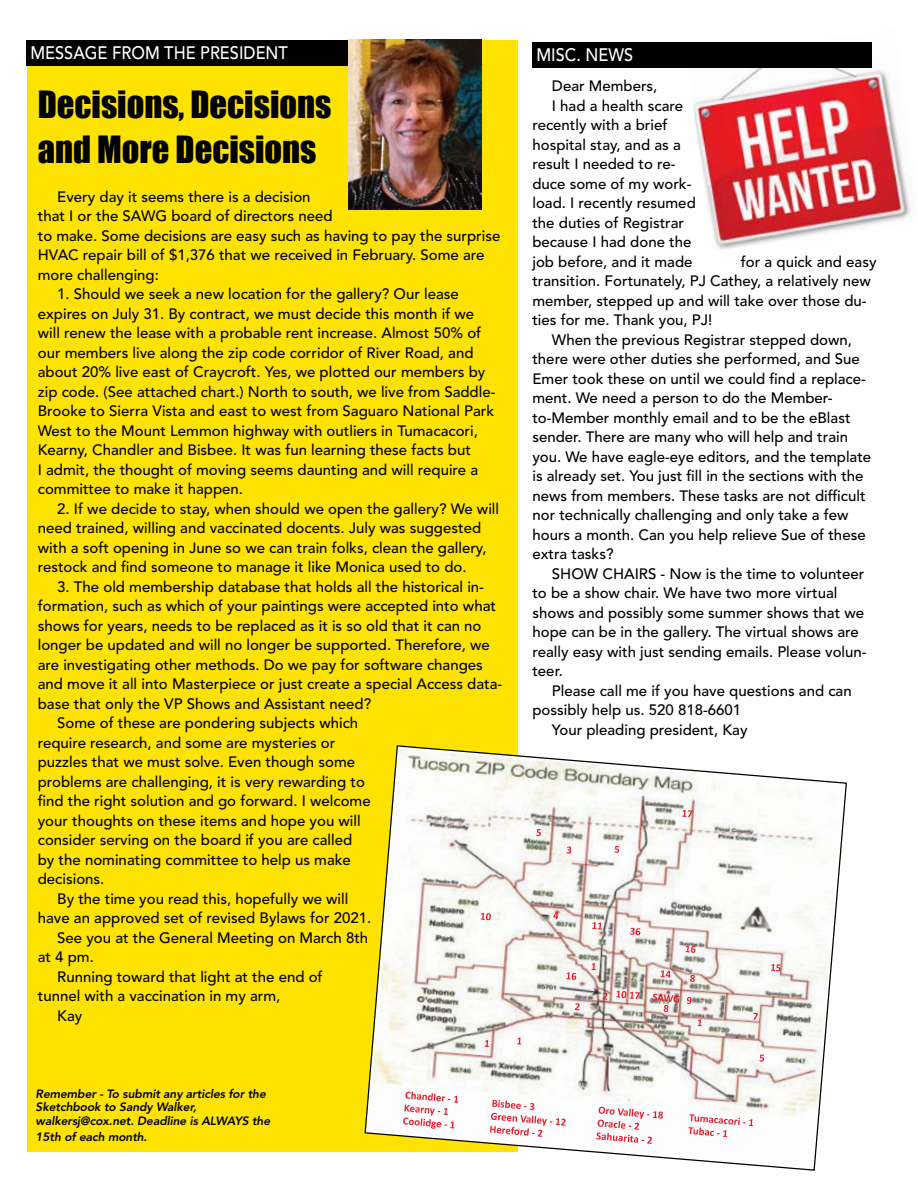
<style>
.page{position:relative;width:918px;height:1188px;background:#fff}
.page>*{position:absolute;margin:0;border:0;box-sizing:border-box;transform-origin:0 0}
.t1{font:34.5px/45px "Impact";color:#000}
.t2{font:500 18px "Avenir LT Std";color:#fff;scale:.91 1}
.t3{font:500 15px/19.5px "Avenir LT Std";color:#000}
.t4{font:italic 800 12px/13.5px "Avenir LT Std";letter-spacing:-.01em;color:#000}
</style>
<div class="page">
<div style="left:27px;top:40px;width:490px;height:1112px;background:#ffe300"></div>
<div style="left:26px;top:40px;width:429px;height:26px;background:#000"></div>
<img style="left:349px;top:40px;width:132px;height:169px">
<svg style="left:364px;top:745px;width:483px;height:426px"></svg>
<img style="left:686px;top:67px;width:228px;height:183px">
<div style="left:532px;top:42px;width:340px;height:25px;background:#000"></div>
<p class="t2" style="left:30px;top:42px;width:285px">MESSAGE FROM THE PRESIDENT</p>
<h1 class="t1" style="left:38px;top:81px;width:295px">Decisions, Decisions and More Decisions</h1>
<p class="t3" style="left:38px;top:187px;width:464px;text-indent:20px">Every day it seems there is a decision<br>that I or the SAWG board of directors need<br>to make. Some decisions are easy such as having to pay the surprise HVAC repair bill of $1,376 that we received in February. Some are more challenging:</p>
<p class="t3" style="left:38px;top:285px;width:459px;text-indent:20px">1. Should we seek a new location for the gallery? Our lease expires on July 31. By contract, we must decide this month if we will renew the lease with a probable rent increase. Almost 50% of our members live along the zip code corridor of River Road, and about 20% live east of Craycroft. Yes, we plotted our members by zip code. (See attached chart.) North to south, we live from Saddle-Brooke to Sierra Vista and east to west from Saguaro National Park West to the Mount Lemmon highway with outliers in Tumacacori, Kearny, Chandler and Bisbee. It was fun learning these facts but<br>I admit, the thought of moving seems daunting and will require a committee to make it happen.</p>
<p class="t3" style="left:38px;top:499px;width:463px;text-indent:20px">2. If we decide to stay, when should we open the gallery? We will need trained, willing and vaccinated docents. July was suggested with a soft opening in June so we can train folks, clean the gallery, restock and find someone to manage it like Monica used to do.</p>
<p class="t3" style="left:57px;top:577px;width:428px">3. The old membership database that holds all the historical in-</p>
<p class="t3" style="left:38px;top:597px;width:460px">formation, such as which of your paintings were accepted into what</p>
<p class="t3" style="left:38px;top:616px;width:445px">shows for years, needs to be replaced as it is so old that it can no</p>
<p class="t3" style="left:38px;top:636px;width:454px">longer be updated and will no longer be supported. Therefore, we</p>
<p class="t3" style="left:38px;top:655px;width:447px">are investigating other methods. Do we pay for software changes</p>
<p class="t3" style="left:38px;top:675px;width:466px">and move it all into Masterpiece or just create a special Access data-</p>
<p class="t3" style="left:38px;top:694px;width:335px">base that only the VP Shows and Assistant need?</p>
<p class="t3" style="left:57px;top:714px;width:302px">Some of these are pondering subjects which</p>
<p class="t3" style="left:38px;top:733px;width:299px">require research, and some are mysteries or</p>
<p class="t3" style="left:38px;top:753px;width:319px">puzzles that we must solve. Even though some</p>
<p class="t3" style="left:38px;top:772px;width:329px">problems are challenging, it is very rewarding to</p>
<p class="t3" style="left:38px;top:792px;width:334px">find the right solution and go forward. I welcome</p>
<p class="t3" style="left:38px;top:811px;width:324px">your thoughts on these items and hope you will</p>
<p class="t3" style="left:38px;top:831px;width:316px">consider serving on the board if you are called</p>
<p class="t3" style="left:38px;top:850px;width:315px">by the nominating committee to help us make</p>
<p class="t3" style="left:38px;top:870px;width:68px">decisions.</p>
<p class="t3" style="left:57px;top:889px;width:293px">By the time you read this, hopefully we will</p>
<p class="t3" style="left:38px;top:909px;width:335px">have an approved set of revised Bylaws for 2021.</p>
<p class="t3" style="left:57px;top:928px;width:312px">See you at the General Meeting on March 8th</p>
<p class="t3" style="left:38px;top:948px;width:58px">at 4 pm.</p>
<p class="t3" style="left:57px;top:967px;width:267px">Running toward that light at the end of</p>
<p class="t3" style="left:38px;top:987px;width:244px">tunnel with a vaccination in my arm,</p>
<p class="t3" style="left:57px;top:1006px;width:27px">Kay</p>
<p class="t4" style="left:36px;top:1087px;width:236px">Remember - To submit any articles for the<br>Sketchbook to Sandy Walker, walkersj@cox.net. Deadline is ALWAYS the</p>
<p class="t4" style="left:36px;top:1130px;width:113px">15th of each month.</p>
<p class="t2" style="left:536px;top:44px;width:108px">MISC. NEWS</p>
<p class="t3" style="left:552px;top:77px;width:107px">Dear Members,</p>
<p class="t3" style="left:552px;top:96px;width:133px">I had a health scare</p>
<p class="t3" style="left:532px;top:116px;width:136px">recently with a brief</p>
<p class="t3" style="left:532px;top:135px;width:150px">hospital stay, and as a</p>
<p class="t3" style="left:532px;top:155px;width:145px">result I needed to re-</p>
<p class="t3" style="left:532px;top:174px;width:160px">duce some of my work-</p>
<p class="t3" style="left:532px;top:194px;width:165px">load. I recently resumed</p>
<p class="t3" style="left:532px;top:213px;width:153px">the duties of Registrar</p>
<p class="t3" style="left:532px;top:233px;width:160px">because I had done the</p>
<p class="t3" style="left:532px;top:252px;width:162px">job before, and it made</p>
<p class="t3" style="left:741px;top:252px;width:137px">for a quick and easy</p>
<p class="t3" style="left:532px;top:272px;width:340px">transition. Fortunately, PJ Cathey, a relatively new</p>
<p class="t3" style="left:532px;top:291px;width:336px">member, stepped up and will take over those du-</p>
<p class="t3" style="left:532px;top:311px;width:181px">ties for me. Thank you, PJ!</p>
<p class="t3" style="left:552px;top:330px;width:302px">When the previous Registrar stepped down,</p>
<p class="t3" style="left:532px;top:350px;width:329px">there were other duties she performed, and Sue</p>
<p class="t3" style="left:532px;top:369px;width:335px">Emer took these on until we could find a replace-</p>
<p class="t3" style="left:532px;top:389px;width:301px">ment. We need a person to do the Member-</p>
<p class="t3" style="left:532px;top:408px;width:320px">to-Member monthly email and to be the eBlast</p>
<p class="t3" style="left:532px;top:428px;width:317px">sender. There are many who will help and train</p>
<p class="t3" style="left:532px;top:447px;width:340px">you. We have eagle-eye editors, and the template</p>
<p class="t3" style="left:532px;top:467px;width:333px">is already set. You just fill in the sections with the</p>
<p class="t3" style="left:532px;top:486px;width:335px">news from members. These tasks are not difficult</p>
<p class="t3" style="left:532px;top:506px;width:318px">nor technically challenging and only take a few</p>
<p class="t3" style="left:532px;top:525px;width:335px">hours a month. Can you help relieve Sue of these</p>
<p class="t3" style="left:532px;top:545px;width:83px">extra tasks?</p>
<p class="t3" style="left:552px;top:564px;width:314px">SHOW CHAIRS - Now is the time to volunteer</p>
<p class="t3" style="left:532px;top:584px;width:306px">to be a show chair. We have two more virtual</p>
<p class="t3" style="left:532px;top:603px;width:333px">shows and possibly some summer shows that we</p>
<p class="t3" style="left:532px;top:623px;width:328px">hope can be in the gallery. The virtual shows are</p>
<p class="t3" style="left:532px;top:642px;width:336px">really easy with just sending emails. Please volun-</p>
<p class="t3" style="left:532px;top:662px;width:32px">teer.</p>
<p class="t3" style="left:552px;top:681px;width:301px">Please call me if you have questions and can</p>
<p class="t3" style="left:532px;top:701px;width:210px">possibly help us. 520 818-6601</p>
<p class="t3" style="left:552px;top:720px;width:197px">Your pleading president, Kay</p>
</div>
